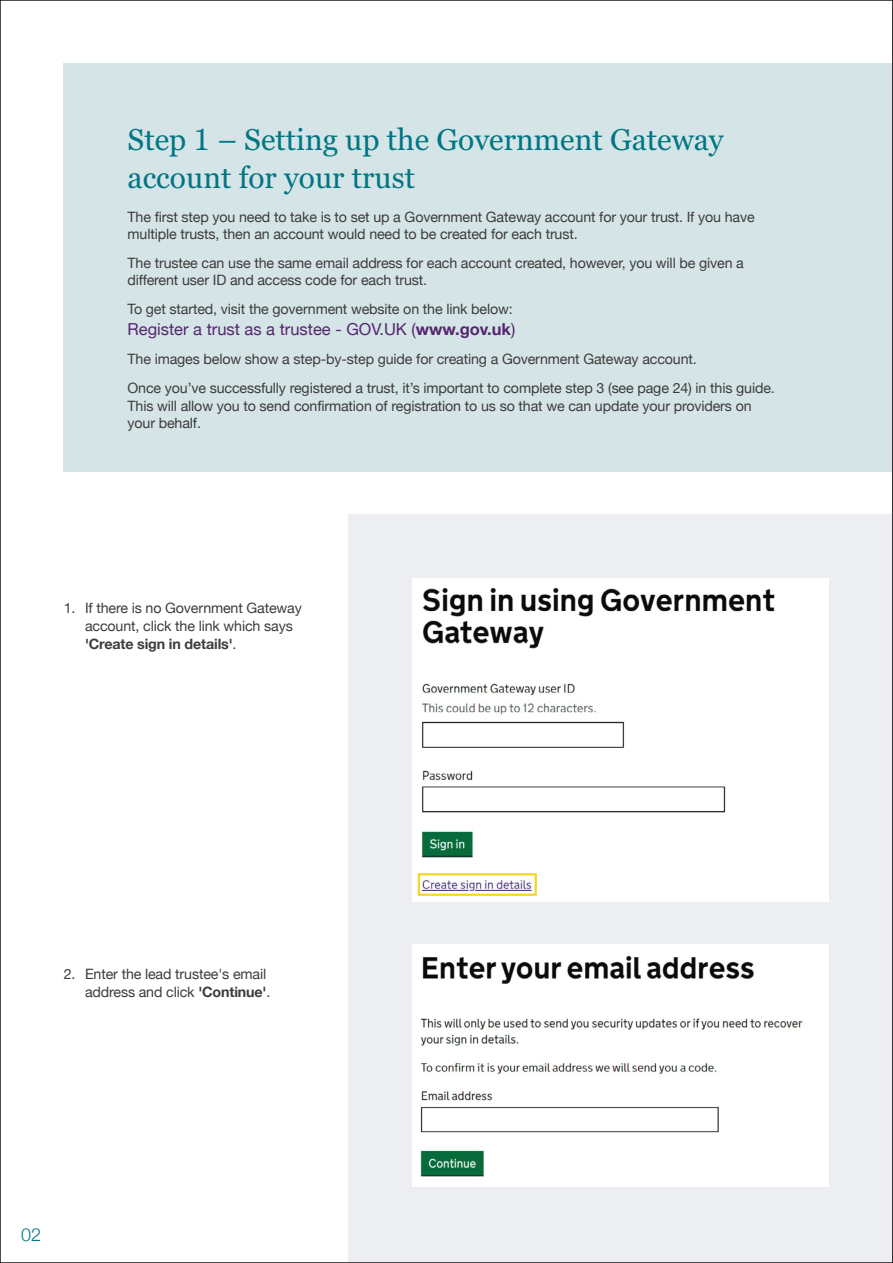
<style>
.page{position:relative;width:893px;height:1263px;background:#fff}
.page>*{position:absolute;margin:0;border:0;box-sizing:border-box;transform-origin:0 0}
.t1{font:30px/37.5px "Georgia Pro";color:#007684}
.t2{font:300 18px "Helvetica Neue";color:#007684}
.t3{font:16.5px "Helvetica Neue";color:#54266f}
.t4{font:14.25px/18px "Helvetica Neue";letter-spacing:-.01em;color:#3c3c3b}
.s1{font-weight:700}
</style>
<div class="page">
<div style="left:349px;top:514px;width:544px;height:749px;background:#eceef1"></div>
<div style="left:64px;top:64px;width:829px;height:408px;background:#d5e4e6"></div>
<div style="left:412px;top:944px;width:417px;height:242px;background:#fff"></div>
<img style="left:420px;top:955px;width:383px;height:222px">
<div style="left:412px;top:578px;width:417px;height:323px;background:#fff"></div>
<img style="left:417px;top:587px;width:358px;height:309px">
<div style="left:418px;top:873px;width:119px;height:23px;border:2px solid #f5d624"></div>
<svg style="left:892px;top:0;width:1px;height:1263px"></svg>
<h1 class="t1" style="left:128px;top:122px;width:598px">Step 1 – Setting up the Government Gateway account for your trust</h1>
<p class="t4" style="left:128px;top:209px;width:629px;line-height:17.2px">The first step you need to take is to set up a Government Gateway account for your trust. If you have multiple trusts, then an account would need to be created for each trust.</p>
<p class="t4" style="left:128px;top:255px;width:618px;line-height:17.2px">The trustee can use the same email address for each account created, however, you will be given a different user ID and access code for each trust.</p>
<p class="t4" style="left:128px;top:301px;width:387px">To get started, visit the government website on the link below:</p>
<p class="t3" style="left:128px;top:318px;width:389px">Register a trust as a trustee - GOV.UK (<span class="s1">www.gov.uk</span>)</p>
<p class="t4" style="left:128px;top:346px;width:649px;line-height:29px">The images below show a step-by-step guide for creating a Government Gateway account.<br>Once you’ve successfully registered a trust, it’s important to complete step 3 (see page 24) in this guide.</p>
<p class="t4" style="left:128px;top:398px;width:626px;line-height:17.2px">This will allow you to send confirmation of registration to us so that we can update your providers on your behalf.</p>
<p class="t4" style="left:85px;top:600px;width:218px;text-indent:-21px">1. If there is no Government Gateway account, click the link which says <span class="s1">'Create sign in details'</span>.</p>
<p class="t4" style="left:64px;top:966px;width:208px;text-align:right">2. Enter the lead trustee's email address and click <span class="s1">'Continue'</span>.</p>
<p class="t2" style="left:21px;top:1220px;width:22px">02</p>
</div>
